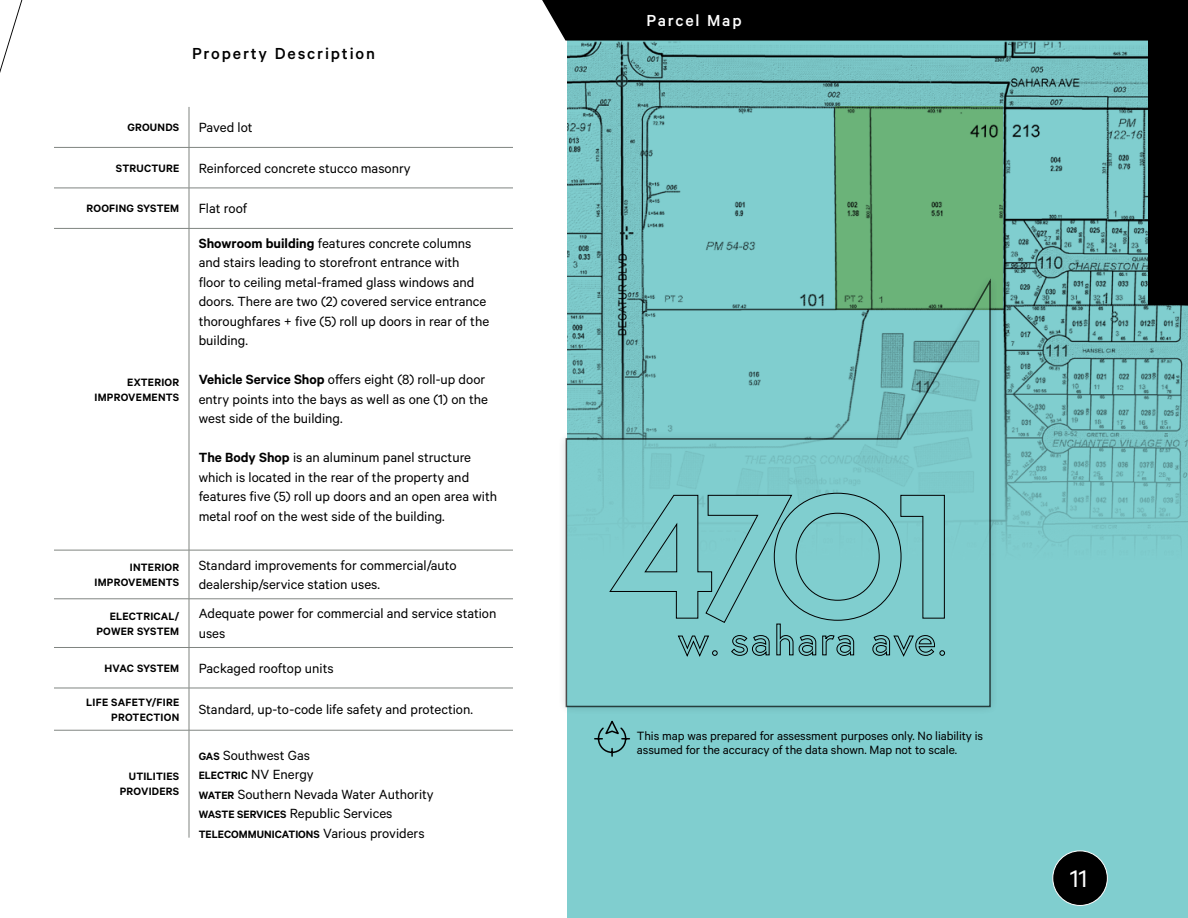
<style>
.page{position:relative;width:1188px;height:918px;background:#fff}
.page>*{position:absolute;margin:0;border:0;box-sizing:border-box;transform-origin:0 0}
.t1{font:27px "Calibre";color:#fff}
.t2{font:500 18px "Calibre";letter-spacing:.1em;color:#000}
.t3{font:500 18px "Calibre";letter-spacing:.1em;color:#fff}
.t4{font:15px/19.5px "Calibre";color:#000}
.t5{font:13.5px/13.5px "Calibre";letter-spacing:-.005em;color:#000}
.t6{font:600 12px/15px "Calibre";letter-spacing:.02em;color:#000;text-align:right}
.t7{font:600 12px "Calibre";color:#000}
.s1{font-weight:600}
.s2{font-weight:600;font-size:12px}
.s3{font-weight:400;font-size:15px}
</style>
<div class="page">
<div style="left:567px;top:41px;width:621px;height:877px;background:#80cecf"></div>
<img style="left:567px;top:41px;width:621px;height:505px">
<div style="left:557px;top:272px;width:442px;height:444px;background:#000;opacity:.2"></div>
<svg style="left:565px;top:275px;width:427px;height:433px"></svg>
<svg style="left:594px;top:720px;width:36px;height:37px"></svg>
<div style="left:835px;top:107px;width:167px;height:203px;background:#6bb379"></div>
<div style="left:542px;top:0;width:606px;height:41px;background:#000"></div>
<div style="left:1148px;top:0;width:40px;height:305px;background:#000"></div>
<hr style="left:189px;top:107px;width:1px;height:40px;background:#808581">
<hr style="left:54px;top:147px;width:135px;height:1px;background:#808581">
<hr style="left:189px;top:147px;width:324px;height:1px;background:#808581">
<hr style="left:189px;top:148px;width:1px;height:40px;background:#808581">
<hr style="left:54px;top:188px;width:135px;height:1px;background:#808581">
<hr style="left:189px;top:188px;width:324px;height:1px;background:#808581">
<hr style="left:189px;top:188px;width:1px;height:40px;background:#808581">
<hr style="left:54px;top:228px;width:135px;height:1px;background:#808581">
<hr style="left:189px;top:228px;width:324px;height:1px;background:#808581">
<hr style="left:189px;top:229px;width:1px;height:321px;background:#808581">
<hr style="left:54px;top:550px;width:135px;height:1px;background:#808581">
<hr style="left:189px;top:550px;width:324px;height:1px;background:#808581">
<hr style="left:189px;top:550px;width:1px;height:49px;background:#808581">
<hr style="left:54px;top:599px;width:135px;height:1px;background:#808581">
<hr style="left:189px;top:599px;width:324px;height:1px;background:#808581">
<hr style="left:189px;top:599px;width:1px;height:48px;background:#808581">
<hr style="left:54px;top:647px;width:135px;height:1px;background:#808581">
<hr style="left:189px;top:647px;width:324px;height:1px;background:#808581">
<hr style="left:189px;top:648px;width:1px;height:40px;background:#808581">
<hr style="left:54px;top:688px;width:135px;height:1px;background:#808581">
<hr style="left:189px;top:688px;width:324px;height:1px;background:#808581">
<hr style="left:189px;top:688px;width:1px;height:42px;background:#808581">
<hr style="left:54px;top:730px;width:135px;height:1px;background:#808581">
<hr style="left:189px;top:730px;width:324px;height:1px;background:#808581">
<hr style="left:189px;top:730px;width:1px;height:108px;background:#808581">
<svg style="left:610px;top:493px;width:336px;height:165px"></svg>
<div style="left:1053px;top:851px;width:54px;height:54px;background:#000;border-radius:50%"></div>
<div style="left:1052px;top:851px;width:56px;height:55px;border:1px solid #fff;border-radius:50%"></div>
<p class="t2" style="left:192px;top:43px;width:184px">Property Description</p>
<p class="t6" style="left:127px;top:119px;width:53px">GROUNDS</p>
<p class="t4" style="left:199px;top:117px;width:55px">Paved lot</p>
<p class="t6" style="left:116px;top:160px;width:65px">STRUCTURE</p>
<p class="t4" style="left:199px;top:158px;width:214px">Reinforced concrete stucco masonry</p>
<p class="t6" style="left:86px;top:200px;width:94px">ROOFING SYSTEM</p>
<p class="t4" style="left:199px;top:198px;width:50px">Flat roof</p>
<p class="t6" style="left:95px;top:374px;width:86px">EXTERIOR<br>IMPROVEMENTS</p>
<p class="t4" style="left:199px;top:233px;width:292px"><span class="s1">Showroom building</span> features concrete columns and stairs leading to storefront entrance with floor to ceiling metal-framed glass windows and doors. There are two (2) covered service entrance thoroughfares + five (5) roll up doors in rear of the building.</p>
<p class="t4" style="left:199px;top:369px;width:291px"><span class="s1">Vehicle Service Shop</span> offers eight (8) roll-up door entry points into the bays as well as one (1) on the west side of the building.</p>
<p class="t4" style="left:199px;top:447px;width:300px"><span class="s1">The Body Shop</span> is an aluminum panel structure which is located in the rear of the property and features five (5) roll up doors and an open area with metal roof on the west side of the building.</p>
<p class="t6" style="left:95px;top:559px;width:86px">INTERIOR<br>IMPROVEMENTS</p>
<p class="t4" style="left:199px;top:555px;width:259px">Standard improvements for commercial/auto dealership/service station uses.</p>
<p class="t6" style="left:96px;top:608px;width:84px">ELECTRICAL/<br>POWER SYSTEM</p>
<p class="t4" style="left:199px;top:603px;width:299px">Adequate power for commercial and service station uses</p>
<p class="t7" style="left:104px;top:661px;width:76px">HVAC SYSTEM</p>
<p class="t4" style="left:199px;top:658px;width:136px">Packaged rooftop units</p>
<p class="t6" style="left:86px;top:694px;width:94px">LIFE SAFETY/FIRE<br>PROTECTION</p>
<p class="t4" style="left:199px;top:699px;width:276px">Standard, up-to-code life safety and protection.</p>
<p class="t6" style="left:120px;top:769px;width:61px">UTILITIES<br>PROVIDERS</p>
<p class="t4" style="left:199px;top:745px;width:113px"><span class="s2">GAS</span> Southwest Gas</p>
<p class="t7" style="left:199px;top:768px;width:116px">ELECTRIC <span class="s3">NV Energy</span></p>
<p class="t4" style="left:199px;top:784px;width:236px"><span class="s2">WATER</span> Southern Nevada Water Authority<br><span class="s2">WASTE SERVICES</span> Republic Services</p>
<p class="t7" style="left:199px;top:827px;width:227px">TELECOMMUNICATIONS <span class="s3">Various providers</span></p>
<p class="t3" style="left:646px;top:10px;width:97px">Parcel Map</p>
<p class="t5" style="left:637px;top:729px;width:348px">This map was prepared for assessment purposes only. No liability is assumed for the accuracy of the data shown. Map not to scale.</p>
<h1 class="t1" style="left:1070px;top:863px;width:19px">11</h1>
</div>
